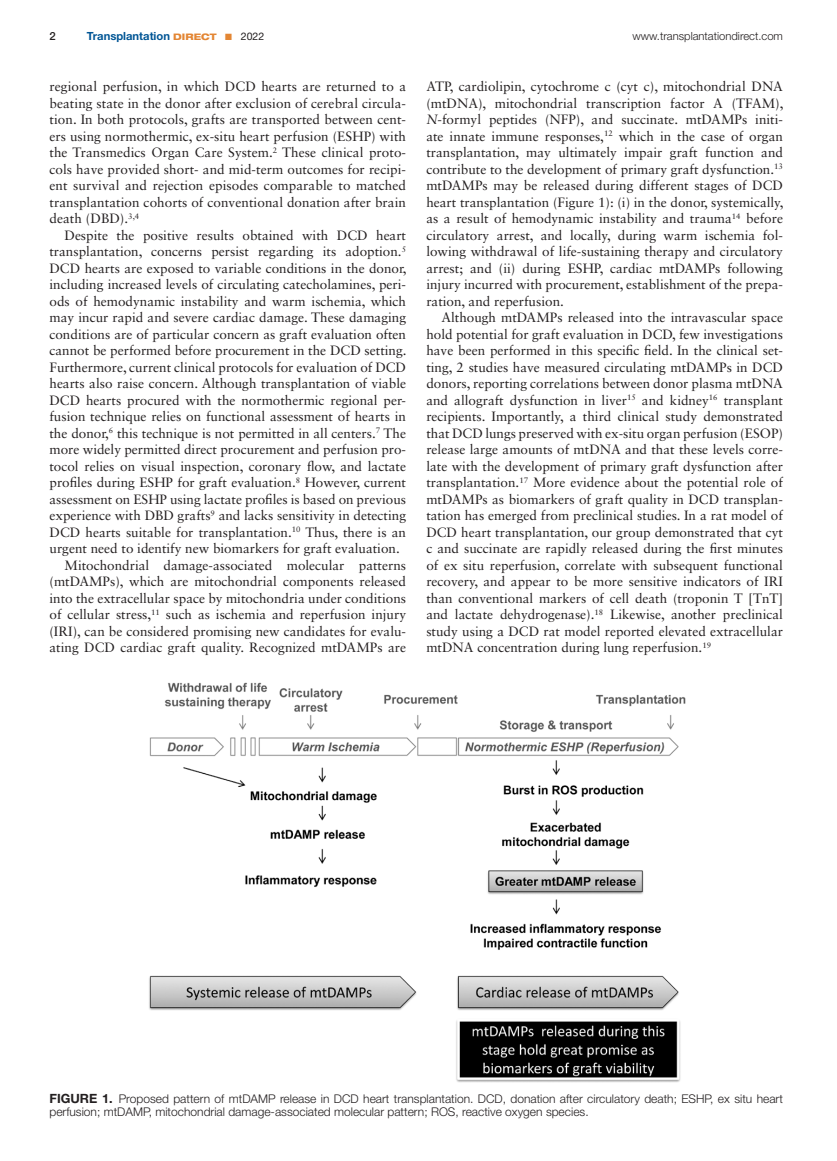
<style>
.page{position:relative;width:837px;height:1161px;background:#fff}
.page>*{position:absolute;margin:0;border:0;box-sizing:border-box;transform-origin:0 0}
.t1{font:13.5px/16.5px "Sabon LT Std";color:#231f20;text-align:justify}
.t2{font:300 12px/13.5px "Helvetica Neue LT Std";color:#231f20}
.t3{font:300 11.25px "Helvetica Neue LT Std";color:#231f20}
.t4{font:700 11.25px "Helvetica Neue LT Std";color:#005595}
.t5{font:500 11.25px "Helvetica Neue LT Std";color:#231f20}
.s1{font-weight:800;font-stretch:expanded;font-size:9px;color:#e38634}
.s2{color:#e38634}
.s3{font-weight:400;font-size:10.5px;color:#231f20}
.s4{font-style:italic}
.s5{font-weight:700;font-size:12.75px}
</style>
<div class="page">
<img style="left:149px;top:682px;width:537px;height:401px">
<p class="t5" style="left:50px;top:29px;width:8px">2</p>
<p class="t4" style="left:87px;top:29px;width:179px">Transplantation <span class="s1">DIRECT</span> <span class="s2">■</span> <span class="s3">2022</span></p>
<p class="t3" style="left:633px;top:29px;width:152px">www.transplantationdirect.com</p>
<p class="t1" style="left:49px;top:78px;width:358px">regional perfusion, in which DCD hearts are returned to a beating state in the donor after exclusion of cerebral circula&shy;tion. In both protocols, grafts are transported between cent&shy;ers using normothermic, ex-situ heart perfusion (ESHP) with the Transmedics Organ Care System.<sup>2</sup> These clinical proto&shy;cols have provided short- and mid-term outcomes for recipi&shy;ent survival and rejection episodes comparable to matched transplantation cohorts of conventional donation after brain death (DBD).<sup>3,4</sup></p>
<p class="t1" style="left:64px;top:227px;width:343px">Despite the positive results obtained with DCD heart</p>
<p class="t1" style="left:50px;top:243px;width:358px">transplantation, concerns persist regarding its adoption.<sup>5</sup></p>
<p class="t1" style="left:49px;top:260px;width:359px">DCD hearts are exposed to variable conditions in the donor,</p>
<p class="t1" style="left:49px;top:276px;width:358px">including increased levels of circulating catecholamines, peri-</p>
<p class="t1" style="left:49px;top:293px;width:358px">ods of hemodynamic instability and warm ischemia, which</p>
<p class="t1" style="left:49px;top:309px;width:358px">may incur rapid and severe cardiac damage. These damaging</p>
<p class="t1" style="left:49px;top:326px;width:358px">conditions are of particular concern as graft evaluation often</p>
<p class="t1" style="left:49px;top:342px;width:359px">cannot be performed before procurement in the DCD setting.</p>
<p class="t1" style="left:49px;top:359px;width:358px">Furthermore, current clinical protocols for evaluation of DCD</p>
<p class="t1" style="left:49px;top:375px;width:358px">hearts also raise concern. Although transplantation of viable</p>
<p class="t1" style="left:49px;top:392px;width:358px">DCD hearts procured with the normothermic regional per-</p>
<p class="t1" style="left:49px;top:408px;width:358px">fusion technique relies on functional assessment of hearts in</p>
<p class="t1" style="left:49px;top:425px;width:358px">the donor,<sup>6</sup> this technique is not permitted in all centers.<sup>7</sup> The</p>
<p class="t1" style="left:49px;top:441px;width:358px">more widely permitted direct procurement and perfusion pro-</p>
<p class="t1" style="left:49px;top:458px;width:358px">tocol relies on visual inspection, coronary flow, and lactate</p>
<p class="t1" style="left:49px;top:474px;width:358px">profiles during ESHP for graft evaluation.<sup>8</sup> However, current</p>
<p class="t1" style="left:50px;top:491px;width:358px">assessment on ESHP using lactate profiles is based on previous</p>
<p class="t1" style="left:50px;top:507px;width:358px">experience with DBD grafts<sup>9</sup> and lacks sensitivity in detecting</p>
<p class="t1" style="left:50px;top:524px;width:358px">DCD hearts suitable for transplantation.<sup>10</sup> Thus, there is an</p>
<p class="t1" style="left:50px;top:540px;width:352px">urgent need to identify new biomarkers for graft evaluation.</p>
<p class="t1" style="left:65px;top:557px;width:343px">Mitochondrial damage-associated molecular patterns</p>
<p class="t1" style="left:50px;top:573px;width:358px">(mtDAMPs), which are mitochondrial components released</p>
<p class="t1" style="left:50px;top:590px;width:358px">into the extracellular space by mitochondria under conditions</p>
<p class="t1" style="left:50px;top:606px;width:358px">of cellular stress,<sup>11</sup> such as ischemia and reperfusion injury</p>
<p class="t1" style="left:50px;top:623px;width:358px">(IRI), can be considered promising new candidates for evalu-</p>
<p class="t1" style="left:50px;top:639px;width:358px">ating DCD cardiac graft quality. Recognized mtDAMPs are</p>
<p class="t1" style="left:426px;top:78px;width:359px">ATP, cardiolipin, cytochrome c (cyt c), mitochondrial DNA (mtDNA), mitochondrial transcription factor A (TFAM), <span class="s4">N</span>-formyl peptides (NFP), and succinate. mtDAMPs initi&shy;ate innate immune responses,<sup>12</sup> which in the case of organ transplantation, may ultimately impair graft function and contribute to the development of primary graft dysfunction.<sup>13 </sup>mtDAMPs may be released during different stages of DCD heart transplantation (Figure 1): (i) in the donor, systemically, as a result of hemodynamic instability and trauma<sup>14</sup> before circulatory arrest, and locally, during warm ischemia fol&shy;lowing withdrawal of life-sustaining therapy and circulatory arrest; and (ii) during ESHP, cardiac mtDAMPs following injury incurred with procurement, establishment of the prepa&shy;ration, and reperfusion.</p>
<p class="t1" style="left:426px;top:309px;width:358px;text-indent:15px">Although mtDAMPs released into the intravascular space hold potential for graft evaluation in DCD, few investigations have been performed in this specific field. In the clinical set&shy;ting, 2 studies have measured circulating mtDAMPs in DCD donors, reporting correlations between donor plasma mtDNA and allograft dysfunction in liver<sup>15</sup> and kidney<sup>16</sup> transplant recipients. Importantly, a third clinical study demonstrated that DCD lungs preserved with ex-situ organ perfusion (ESOP) release large amounts of mtDNA and that these levels corre&shy;late with the development of primary graft dysfunction after transplantation.<sup>17</sup> More evidence about the potential role of mtDAMPs as biomarkers of graft quality in DCD transplan&shy;tation has emerged from preclinical studies. In a rat model of DCD heart transplantation, our group demonstrated that cyt c and succinate are rapidly released during the first minutes of ex situ reperfusion, correlate with subsequent functional recovery, and appear to be more sensitive indicators of IRI than conventional markers of cell death (troponin T [TnT] and lactate dehydrogenase).<sup>18</sup> Likewise, another preclinical study using a DCD rat model reported elevated extracellular mtDNA concentration during lung reperfusion.<sup>19</sup></p>
<p class="t2" style="left:49px;top:1091px;width:735px"><span class="s5">FIGURE 1.</span> Proposed pattern of mtDAMP release in DCD heart transplantation. DCD, donation after circulatory death; ESHP, ex situ heart perfusion; mtDAMP, mitochondrial damage-associated molecular pattern; ROS, reactive oxygen species.</p>
</div>
